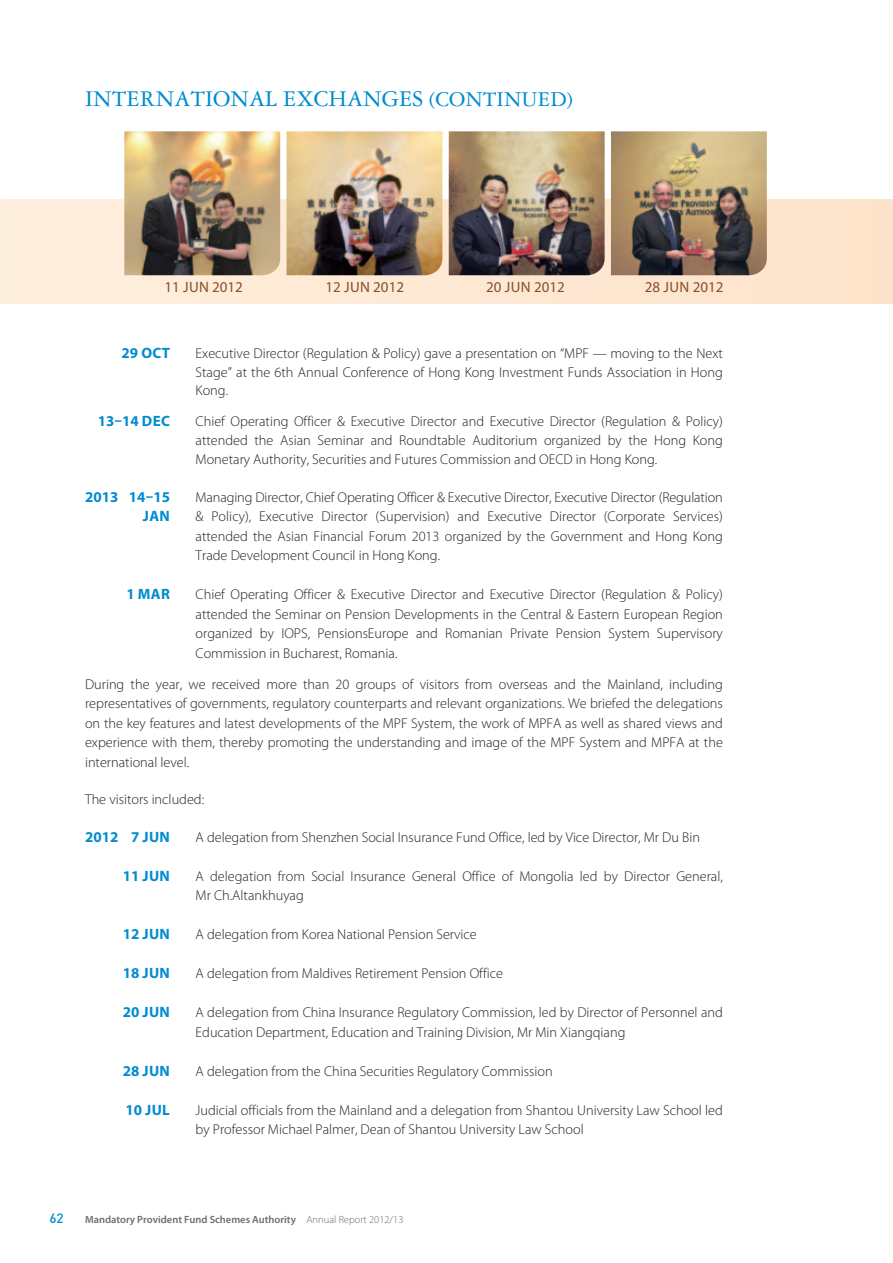
<style>
.page{position:relative;width:893px;height:1263px;background:#fff}
.page>*{position:absolute;margin:0;border:0;box-sizing:border-box;transform-origin:0 0}
.t1{font:24px "Garamond 3 LT Std";color:#008cd0}
.t2{font:700 15px "Myriad Pro";letter-spacing:.02em;color:#008cd0}
.t3{font:15px "Myriad Pro";color:#86502c}
.t4{font:700 15px/19.5px "Myriad Pro";color:#008cd0;text-align:right}
.t5{font:300 14.25px/19.5px "Myriad Pro";color:#231f20;text-align:justify}
.t6{font:500 13.5px "DIN Pro";color:#008cd0}
.t7{font:600 10.5px "Myriad Pro";color:#6c6d70}
.s1{font-size:22.5px}
.s2{font-weight:300}
</style>
<div class="page">
<div style="left:0;top:200px;width:893px;height:103px;background:#fde9d4"></div>
<img style="left:124px;top:131px;width:156px;height:144px">
<img style="left:287px;top:131px;width:155px;height:144px">
<img style="left:449px;top:131px;width:156px;height:144px">
<img style="left:611px;top:131px;width:156px;height:144px">
<h1 class="t1" style="left:85px;top:89px;width:489px">INTERNATIONAL EXCHANGES <span class="s1">(CONTINUED)</span></h1>
<p class="t3" style="left:164px;top:281px;width:80px">11 JUN 2012</p>
<p class="t3" style="left:325px;top:281px;width:80px">12 JUN 2012</p>
<p class="t3" style="left:486px;top:281px;width:80px">20 JUN 2012</p>
<p class="t3" style="left:645px;top:281px;width:80px">28 JUN 2012</p>
<p class="t2" style="left:122px;top:347px;width:50px">29 OCT</p>
<p class="t5" style="left:196px;top:345px;width:529px;line-height:18.8px">Executive Director (Regulation &amp; Policy) gave a presentation on “MPF — moving to the Next Stage” at the 6th Annual Conference of Hong Kong Investment Funds Association in Hong Kong.</p>
<p class="t2" style="left:98px;top:415px;width:74px">13–14 DEC</p>
<p class="t5" style="left:196px;top:413px;width:529px;line-height:18.8px">Chief Operating Officer &amp; Executive Director and Executive Director (Regulation &amp; Policy) attended the Asian Seminar and Roundtable Auditorium organized by the Hong Kong Monetary Authority, Securities and Futures Commission and OECD in Hong Kong.</p>
<p class="t4" style="left:85px;top:488px;width:87px">2013 14–15<br>JAN</p>
<p class="t5" style="left:196px;top:489px;width:529px">Managing Director, Chief Operating Officer &amp; Executive Director, Executive Director (Regulation &amp; Policy), Executive Director (Supervision) and Executive Director (Corporate Services) attended the Asian Financial Forum 2013 organized by the Government and Hong Kong Trade Development Council in Hong Kong.</p>
<p class="t2" style="left:126px;top:589px;width:45px">1 MAR</p>
<p class="t5" style="left:196px;top:586px;width:529px">Chief Operating Officer &amp; Executive Director and Executive Director (Regulation &amp; Policy) attended the Seminar on Pension Developments in the Central &amp; Eastern European Region organized by IOPS, PensionsEurope and Romanian Private Pension System Supervisory Commission in Bucharest, Romania.</p>
<p class="t5" style="left:85px;top:675px;width:639px">During the year, we received more than 20 groups of visitors from overseas and the Mainland, including representatives of governments, regulatory counterparts and relevant organizations. We briefed the delegations on the key features and latest developments of the MPF System, the work of MPFA as well as shared views and experience with them, thereby promoting the understanding and image of the MPF System and MPFA at the international level.</p>
<p class="t5" style="left:85px;top:791px;width:121px">The visitors included:</p>
<p class="t2" style="left:85px;top:831px;width:86px">2012 7 JUN</p>
<p class="t5" style="left:196px;top:828px;width:506px">A delegation from Shenzhen Social Insurance Fund Office, led by Vice Director, Mr Du Bin</p>
<p class="t2" style="left:123px;top:870px;width:49px">11 JUN</p>
<p class="t5" style="left:196px;top:867px;width:529px">A delegation from Social Insurance General Office of Mongolia led by Director General,<br>Mr Ch.Altankhuyag</p>
<p class="t2" style="left:123px;top:928px;width:49px">12 JUN</p>
<p class="t5" style="left:196px;top:926px;width:283px">A delegation from Korea National Pension Service</p>
<p class="t2" style="left:123px;top:967px;width:49px">18 JUN</p>
<p class="t5" style="left:196px;top:965px;width:309px">A delegation from Maldives Retirement Pension Office</p>
<p class="t2" style="left:123px;top:1006px;width:49px">20 JUN</p>
<p class="t5" style="left:196px;top:1004px;width:529px">A delegation from China Insurance Regulatory Commission, led by Director of Personnel and<br>Education Department, Education and Training Division, Mr Min Xiangqiang</p>
<p class="t2" style="left:123px;top:1065px;width:49px">28 JUN</p>
<p class="t5" style="left:196px;top:1062px;width:359px">A delegation from the China Securities Regulatory Commission</p>
<p class="t2" style="left:125px;top:1104px;width:46px">10 JUL</p>
<p class="t5" style="left:196px;top:1101px;width:529px">Judicial officials from the Mainland and a delegation from Shantou University Law School led by Professor Michael Palmer, Dean of Shantou University Law School</p>
<p class="t6" style="left:49px;top:1213px;width:16px">62</p>
<p class="t7" style="left:85px;top:1215px;width:320px">Mandatory Provident Fund Schemes Authority <span class="s2">Annual Report 2012/13</span></p>
</div>
